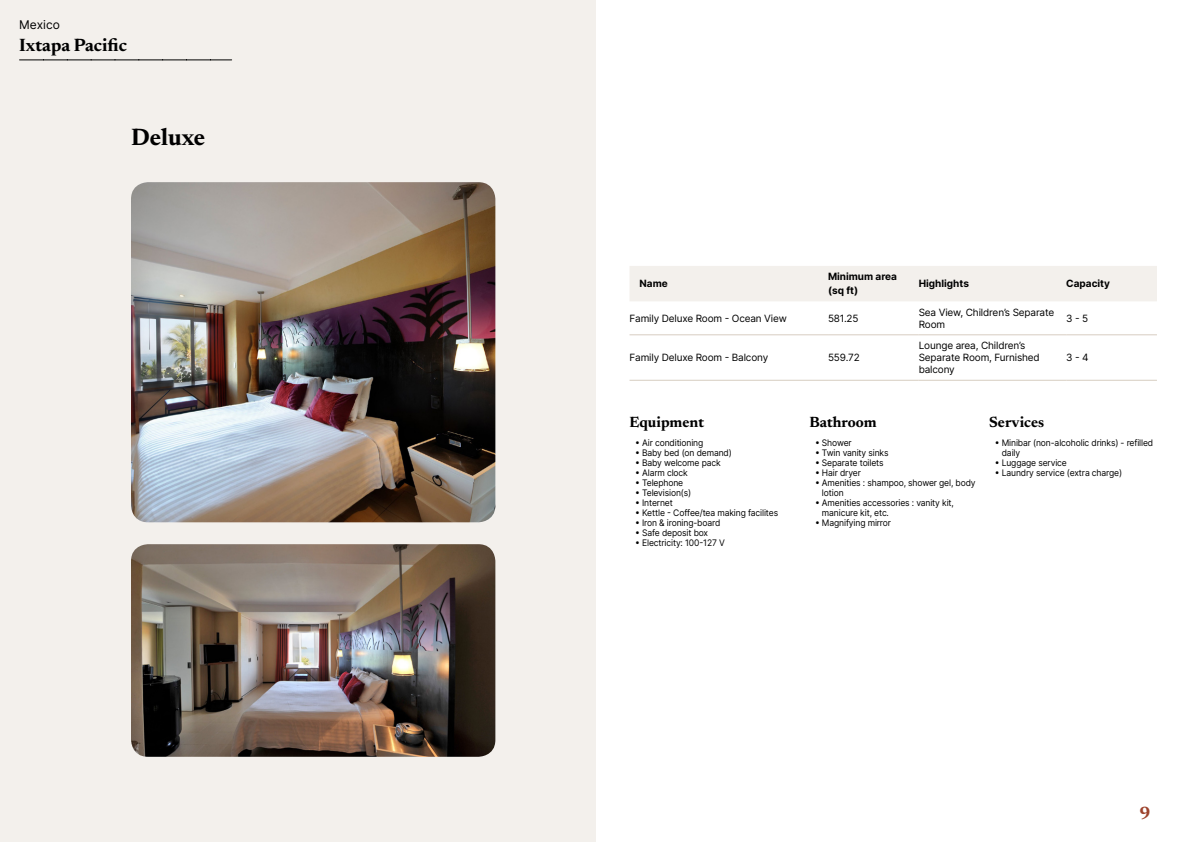
<style>
.page{position:relative;width:1191px;height:842px;background:#fff}
.page>*{position:absolute;margin:0;border:0;box-sizing:border-box;transform-origin:0 0}
.t1{font:700 24px "Newsreader 24 pt";color:#000}
.t2{font:700 18px "Newsreader 24 pt";color:#000}
.t3{font:700 18px "Newsreader 24 pt";color:#9d432c}
.t4{font:700 15px "Newsreader 24 pt";color:#000}
.t5{font:12px "Inter";color:#000}
.t6{font:10px/12px "Inter";letter-spacing:-.015em;color:#000}
.t7{font:700 10px/14px "Inter";color:#000}
.t8{font:9px/10px "Inter";letter-spacing:-.015em;color:#000;scale:.95 1}
</style>
<div class="page">
<div style="left:0;top:0;width:595px;height:842px;background:#f3f0ec"></div>
<img style="left:131px;top:182px;width:364px;height:340px">
<img style="left:131px;top:544px;width:364px;height:213px">
<svg style="left:20px;top:60px;width:212px;height:1px"></svg>
<div style="left:630px;top:266px;width:527px;height:35px;background:#f3f0ec"></div>
<hr style="left:629px;top:334px;width:199px;height:1px;background:#d7cdc1">
<hr style="left:828px;top:334px;width:90px;height:1px;background:#d7cdc1">
<hr style="left:918px;top:334px;width:148px;height:1px;background:#d7cdc1">
<hr style="left:1066px;top:334px;width:91px;height:1px;background:#d7cdc1">
<hr style="left:629px;top:380px;width:199px;height:1px;background:#d7cdc1">
<hr style="left:828px;top:380px;width:90px;height:1px;background:#d7cdc1">
<hr style="left:918px;top:380px;width:148px;height:1px;background:#d7cdc1">
<hr style="left:1066px;top:380px;width:91px;height:1px;background:#d7cdc1">
<h3 class="t5" style="left:19px;top:15px;width:42px">Mexico</h3>
<h2 class="t2" style="left:19px;top:32px;width:109px">Ixtapa Pacific</h2>
<h1 class="t1" style="left:131px;top:120px;width:76px">Deluxe</h1>
<p class="t7" style="left:639px;top:276px;width:30px">Name</p>
<p class="t7" style="left:828px;top:269px;width:70px">Minimum area (sq ft)</p>
<p class="t7" style="left:918px;top:276px;width:52px">Highlights</p>
<p class="t7" style="left:1066px;top:276px;width:45px">Capacity</p>
<p class="t6" style="left:629px;top:312px;width:159px">Family Deluxe Room - Ocean View</p>
<p class="t6" style="left:828px;top:312px;width:32px">581.25</p>
<p class="t6" style="left:918px;top:306px;width:137px">Sea View, Children’s Separate<br>Room</p>
<p class="t6" style="left:1066px;top:312px;width:24px">3 - 5</p>
<p class="t6" style="left:629px;top:351px;width:140px">Family Deluxe Room - Balcony</p>
<p class="t6" style="left:828px;top:351px;width:33px">559.72</p>
<p class="t6" style="left:918px;top:339px;width:123px">Lounge area, Children’s<br>Separate Room, Furnished balcony</p>
<p class="t6" style="left:1066px;top:351px;width:24px">3 - 4</p>
<h3 class="t4" style="left:629px;top:411px;width:76px">Equipment</h3>
<p class="t8" style="left:635px;top:437px;width:73px">• Air conditioning</p>
<p class="t8" style="left:635px;top:447px;width:103px">• Baby bed (on demand)</p>
<p class="t8" style="left:635px;top:457px;width:92px">• Baby welcome pack</p>
<p class="t8" style="left:635px;top:467px;width:57px">• Alarm clock</p>
<p class="t8" style="left:635px;top:477px;width:52px">• Telephone</p>
<p class="t8" style="left:635px;top:487px;width:61px">• Television(s)</p>
<p class="t8" style="left:635px;top:497px;width:41px">• Internet</p>
<p class="t8" style="left:635px;top:507px;width:152px">• Kettle - Coffee/tea making facilites</p>
<p class="t8" style="left:635px;top:517px;width:91px">• Iron &amp; ironing-board</p>
<p class="t8" style="left:635px;top:527px;width:78px">• Safe deposit box</p>
<p class="t8" style="left:635px;top:537px;width:96px">• Electricity: 100-127 V</p>
<h3 class="t4" style="left:809px;top:411px;width:69px">Bathroom</h3>
<p class="t8" style="left:815px;top:437px;width:40px">• Shower</p>
<p class="t8" style="left:815px;top:447px;width:79px">• Twin vanity sinks</p>
<p class="t8" style="left:815px;top:457px;width:74px">• Separate toilets</p>
<p class="t8" style="left:815px;top:467px;width:50px">• Hair dryer</p>
<p class="t8" style="left:822px;top:477px;width:163px;text-indent:-7px">• Amenities : shampoo, shower gel, body lotion</p>
<p class="t8" style="left:822px;top:497px;width:140px;text-indent:-7px">• Amenities accessories : vanity kit, manicure kit, etc.</p>
<p class="t8" style="left:815px;top:517px;width:82px">• Magnifying mirror</p>
<h3 class="t4" style="left:989px;top:411px;width:57px">Services</h3>
<p class="t8" style="left:1001px;top:437px;width:161px;text-indent:-7px">• Minibar (non-alcoholic drinks) - refilled daily</p>
<p class="t8" style="left:994px;top:457px;width:77px">• Luggage service</p>
<p class="t8" style="left:994px;top:467px;width:136px">• Laundry service (extra charge)</p>
<h2 class="t3" style="left:1139px;top:800px;width:13px">9</h2>
</div>
